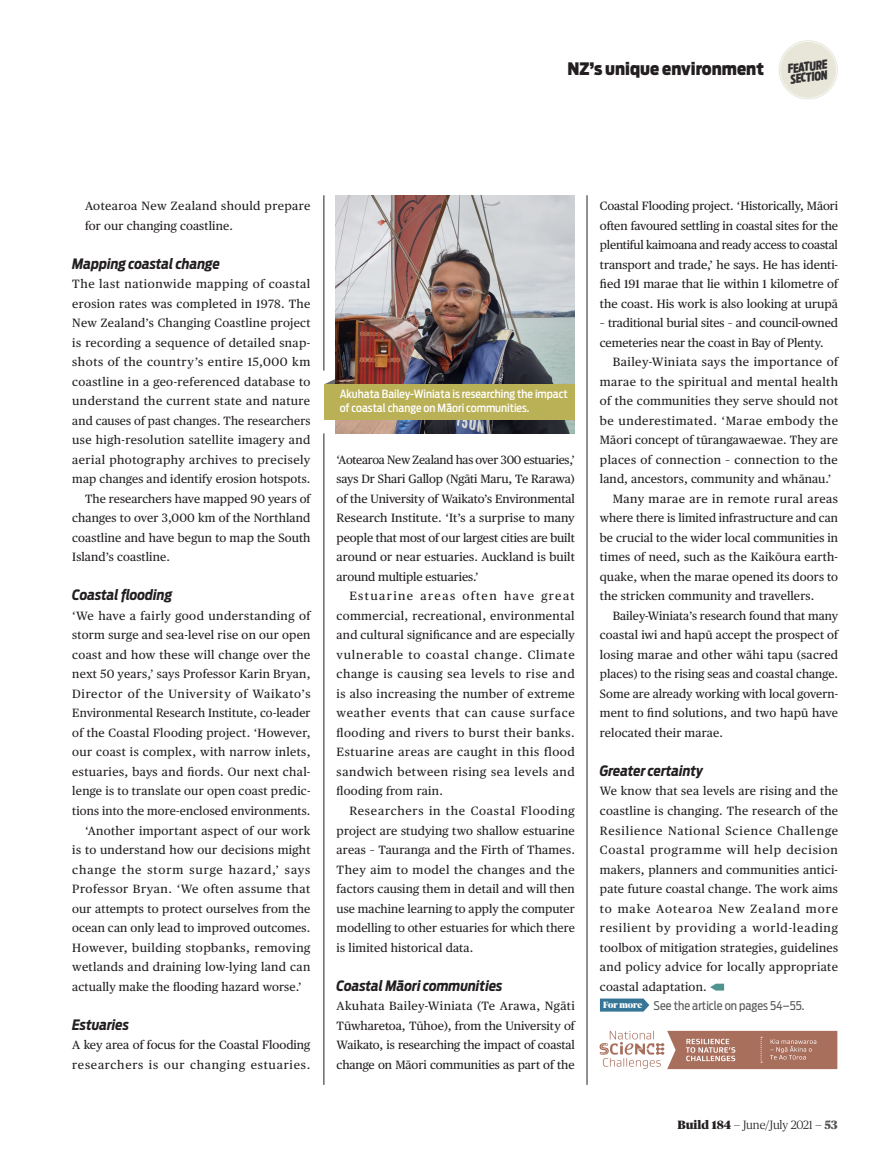
<style>
.page{position:relative;width:893px;height:1170px;background:#fff}
.page>*{position:absolute;margin:0;border:0;box-sizing:border-box;transform-origin:0 0}
.t1{font:900 17.1px "Antenna Cond";color:#231f20}
.Features_-_Subheadin{font:italic 700 14.25px "Antenna Cond";color:#231f20}
.t2{font:italic 900 12.15px/10.5px "Antenna Extra Cond";color:#312f30}
.Features_-_para_FIRS{font:12px/19.5px "Publico Text";letter-spacing:.005em;color:#231f20;text-align:justify}
.Features_-_para_afte{font:12px/19.5px "Publico Text";letter-spacing:.01em;color:#231f20;text-align:justify}
.Features_-_para_FIRS-2{font:12px/19.5px "Publico Text";letter-spacing:.04em;color:#231f20}
.Features___Details_m{font:12px "Antenna Cond";color:#57585a}
.t3{font:300 12px "Publico";color:#231f20}
.Departments_-_Photo{font:500 11.25px/13.5px "Antenna Cond";color:#fff}
.t4{font:900 9px "Publico Banner";letter-spacing:-.01em;color:#fff}
.s1{font-weight:700;font-style:italic}
.s2{font-weight:900}
.s3{font-weight:900;color:#545557}
</style>
<div class="page">
<div style="left:780px;top:42px;width:56px;height:56px;background:#e7e6d9;border-radius:50%"></div>
<div style="left:779px;top:40px;width:59px;height:59px;border:1px solid #e7e6d9;border-radius:50%"></div>
<div style="left:780px;top:42px;width:56px;height:56px;border:1px solid #e7e6d9;border-radius:50%"></div>
<svg style="left:325px;top:375px;width:11px;height:9px"></svg>
<hr style="left:324px;top:195px;width:1px;height:175px;background:#231f20">
<svg style="left:710px;top:983px;width:14px;height:7px"></svg>
<svg style="left:600px;top:998px;width:49px;height:13px"></svg>
<hr style="left:587px;top:195px;width:1px;height:889px;background:#231f20">
<img style="left:336px;top:195px;width:238px;height:238px">
<div style="left:324px;top:384px;width:251px;height:35px;background:#bab157"></div>
<svg style="left:600px;top:1030px;width:237px;height:38px"></svg>
<hr style="left:324px;top:433px;width:1px;height:651px;background:#231f20">
<h1 class="t1" style="left:567px;top:58px;width:198px">NZ’s unique environment</h1>
<p class="t2" style="left:787px;top:64px;width:41px;rotate:-8deg">FEATURE<br>SECTION</p>
<p class="Features_-_para_FIRS" style="left:85px;top:195px;width:227px">Aotearoa New Zealand should prepare for our changing coastline.</p>
<p class="Features_-_Subheadin" style="left:72px;top:255px;width:149px">Mapping coastal change</p>
<p class="Features_-_para_FIRS" style="left:72px;top:273px;width:240px">The last nationwide mapping of coastal erosion rates was completed in 1978. The New Zealand’s Changing Coastline project is recording a sequence of detailed snap&shy;shots of the country’s entire 15,000 km coastline in a geo-referenced database to understand the current state and nature and causes of past changes. The researchers use high-resolution satellite imagery and aerial photography archives to precisely map changes and identify erosion hotspots.</p>
<p class="Features_-_para_afte" style="left:72px;top:488px;width:240px;text-indent:13px">The researchers have mapped 90 years of changes to over 3,000 km of the Northland coastline and have begun to map the South Island’s coastline.</p>
<p class="Features_-_Subheadin" style="left:72px;top:586px;width:101px">Coastal flooding</p>
<p class="Features_-_para_FIRS" style="left:72px;top:605px;width:240px">‘We have a fairly good understanding of storm surge and sea-level rise on our open coast and how these will change over the next 50 years,’ says Professor Karin Bryan, Director of the University of Waikato’s Environmental Research Institute, co-leader of the Coastal Flooding project. ‘However, our coast is complex, with narrow inlets, estuaries, bays and fiords. Our next chal&shy;lenge is to translate our open coast predic&shy;tions into the more-enclosed environments.</p>
<p class="Features_-_para_afte" style="left:72px;top:819px;width:240px;text-indent:13px">‘Another important aspect of our work is to understand how our decisions might change the storm surge hazard,’ says Professor Bryan. ‘We often assume that our attempts to protect ourselves from the ocean can only lead to improved outcomes.<br>However, building stopbanks, removing wetlands and draining low-lying land can actually make the flooding hazard worse.’</p>
<p class="Features_-_Subheadin" style="left:72px;top:1015px;width:58px">Estuaries</p>
<p class="Features_-_para_FIRS-2" style="left:72px;top:1034px;width:240px">A key area of focus for the Coastal Flooding researchers is our changing estuaries.</p>
<p class="Departments_-_Photo" style="left:340px;top:387px;width:230px">Akuhata Bailey-Winiata is researching the impact of coastal change on M<span class="s1">¯</span>aori communities.</p>
<p class="Features_-_para_FIRS" style="left:337px;top:449px;width:240px">‘Aotearoa New Zealand has over 300 estuaries,’ says Dr Shari Gallop (Ngāti Maru, Te Rarawa) of the University of Waikato’s Environmental Research Institute. ‘It’s a surprise to many people that most of our largest cities are built around or near estuaries. Auckland is built around multiple estuaries.’</p>
<p class="Features_-_para_afte" style="left:337px;top:585px;width:240px;text-indent:13px">Estuarine areas often have great commercial, recreational, environmental and cultural significance and are especially vulnerable to coastal change. Climate change is causing sea levels to rise and is also increasing the number of extreme weather events that can cause surface flooding and rivers to burst their banks.<br>Estuarine areas are caught in this flood sandwich between rising sea levels and flooding from rain.</p>
<p class="Features_-_para_afte" style="left:337px;top:800px;width:240px;text-indent:13px">Researchers in the Coastal Flooding project are studying two shallow estuarine areas – Tauranga and the Firth of Thames.<br>They aim to model the changes and the factors causing them in detail and will then use machine learning to apply the computer modelling to other estuaries for which there is limited historical data.</p>
<p class="Features_-_Subheadin" style="left:337px;top:976px;width:167px">Coastal M¯aori communities</p>
<p class="Features_-_para_FIRS" style="left:337px;top:995px;width:240px">Akuhata Bailey-Winiata (Te Arawa, Ngāti Tūwharetoa, Tūhoe), from the University of Waikato, is researching the impact of coastal change on Māori communities as part of the</p>
<p class="Features_-_para_FIRS" style="left:600px;top:195px;width:240px">Coastal Flooding project. ‘Historically, Māori often favoured settling in coastal sites for the plentiful kaimoana and ready access to coastal transport and trade,’ he says. He has identi&shy;fied 191 marae that lie within 1 kilometre of the coast. His work is also looking at urupā</p>
<p class="Features_-_para_FIRS" style="left:600px;top:312px;width:240px">– traditional burial sites – and council-owned cemeteries near the coast in Bay of Plenty.</p>
<p class="Features_-_para_afte" style="left:600px;top:351px;width:240px;text-indent:13px">Bailey-Winiata says the importance of marae to the spiritual and mental health of the communities they serve should not be underestimated. ‘Marae embody the Māori concept of tūrangawaewae. They are places of connection – connection to the land, ancestors, community and whānau.’</p>
<p class="Features_-_para_afte" style="left:600px;top:488px;width:240px;text-indent:13px">Many marae are in remote rural areas where there is limited infrastructure and can be crucial to the wider local communities in times of need, such as the Kaikōura earth&shy;quake, when the marae opened its doors to the stricken community and travellers.</p>
<p class="Features_-_para_afte" style="left:600px;top:605px;width:240px;text-indent:13px">Bailey-Winiata’s research found that many coastal iwi and hapū accept the prospect of losing marae and other wāhi tapu (sacred places) to the rising seas and coastal change.<br>Some are already working with local govern&shy;ment to find solutions, and two hapū have relocated their marae.</p>
<p class="Features_-_Subheadin" style="left:600px;top:762px;width:105px">Greater certainty</p>
<p class="Features_-_para_FIRS" style="left:600px;top:780px;width:240px">We know that sea levels are rising and the coastline is changing. The research of the Resilience National Science Challenge Coastal programme will help decision makers, planners and communities antici&shy;pate future coastal change. The work aims to make Aotearoa New Zealand more resilient by providing a world-leading toolbox of mitigation strategies, guidelines and policy advice for locally appropriate coastal adaptation.</p>
<p class="t4" style="left:603px;top:997px;width:41px">For more</p>
<p class="Features___Details_m" style="left:654px;top:998px;width:152px">See the article on pages 54–55.</p>
<p class="t3" style="left:677px;top:1117px;width:162px"><span class="s2">Build 184</span> — June/July 2021 — <span class="s3">53</span></p>
</div>
